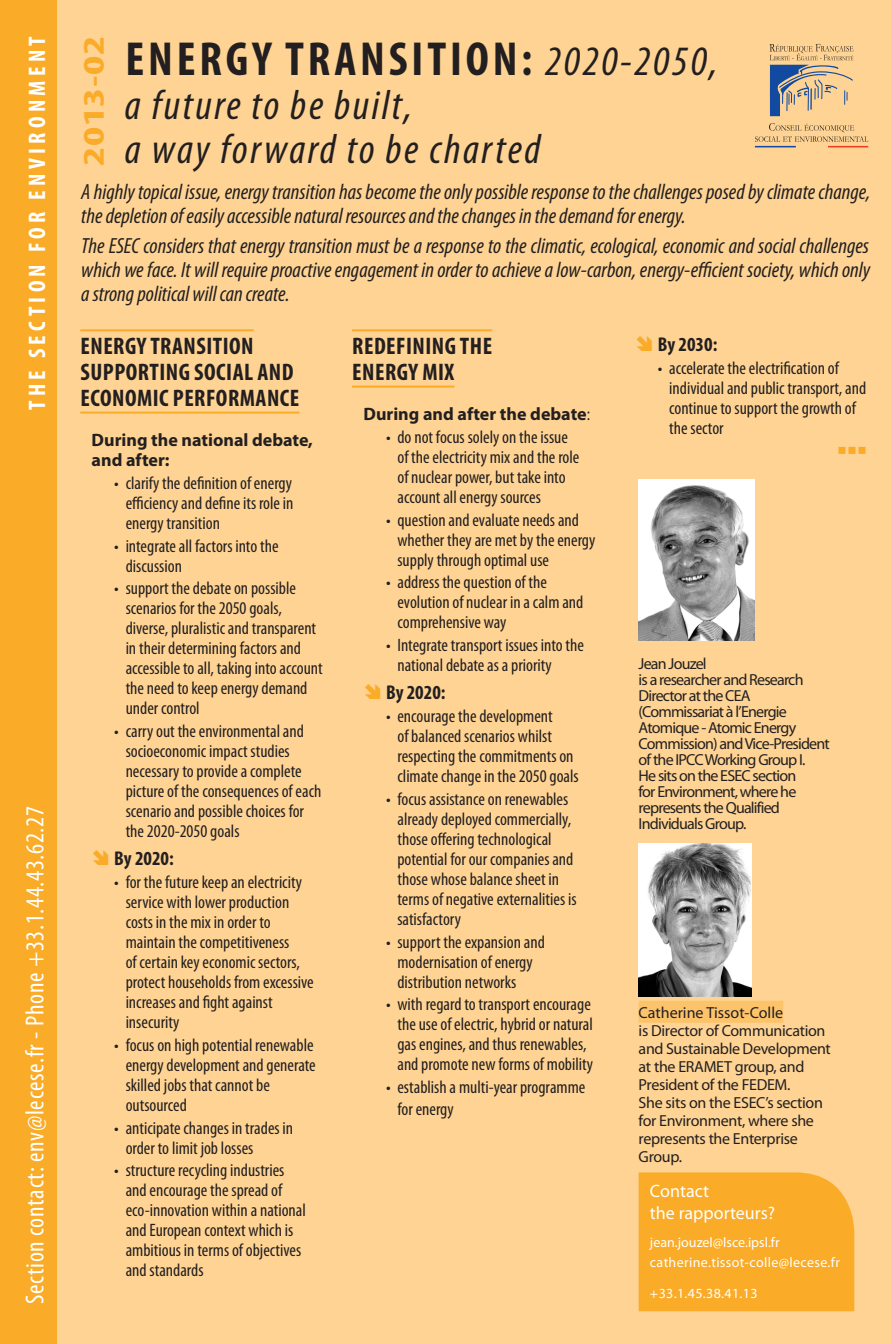
<style>
.page{position:relative;width:891px;height:1344px;background:#fff}
.page>*{position:absolute;margin:0;border:0;box-sizing:border-box;transform-origin:0 0}
.titre_avis{font:700 condensed 48px "Myriad Pro";letter-spacing:.08em;color:#231f20}
.titre_avis-2{font:italic condensed 42px "Myriad Pro";letter-spacing:.06em;color:#231f20}
.t1{font:700 condensed 30px "Myriad Pro";letter-spacing:.01em;color:#faab27;scale:1.5 1}
.contact_section_donn{font:condensed 26px "Myriad Pro";letter-spacing:.025em;color:#fff}
.proposition_gros_tit{font:700 condensed 24px/26px "Myriad Pro";letter-spacing:.02em;color:#231f20}
.denomination_section{font:700 condensed 24px "Myriad Pro";letter-spacing:.18em;color:#fff}
.chapô{font:italic condensed 22px/24px "Myriad Pro";color:#231f20}
.t2{font:700 condensed 20px "Myriad Pro";color:#231f20}
.t3{font:condensed 18px/20px "Myriad Pro";color:#231f20}
.proposition_alinéa{font:700 18px/20px "Myriad Pro";color:#231f20}
.t4{font:18px/21.6px "Myriad Pro";color:#fff}
.propositions_point{font:18px "Wingdings 2";color:#faab27}
.rapporteur{font:16px/16px "Myriad Pro";letter-spacing:-.05em;color:#231f20}
.rapporteur-2{font:16px/18px "Myriad Pro";letter-spacing:-.02em;color:#231f20}
.rapporteur-3{font:16px "Myriad Pro";color:#231f20}
.contact_rapporteur_d{font:14px/20px "Myriad Pro";letter-spacing:.025em;color:#fff}
.s1{font-weight:400;font-style:italic;font-size:42px}
.s2{font-weight:400;font-stretch:condensed}
</style>
<div class="page">
<div style="left:56px;top:0;width:834px;height:1344px;background:#fed393"></div>
<hr style="left:754px;top:146px;width:41px;height:1px;background:#114aa0">
<hr style="left:827px;top:146px;width:40px;height:1px;background:#ef3e22">
<svg style="left:769px;top:44px;width:84px;height:72px;background:#c4b092"></svg>
<svg style="left:754px;top:123px;width:113px;height:19px;background:#e6bf86"></svg>
<hr style="left:80px;top:329px;width:173px;height:2px;background:#faab27">
<hr style="left:80px;top:411px;width:219px;height:2px;background:#faab27">
<hr style="left:352px;top:329px;width:140px;height:2px;background:#faab27">
<hr style="left:352px;top:385px;width:102px;height:2px;background:#faab27">
<div style="left:0;top:0;width:56px;height:1344px;background:#faab27"></div>
<img style="left:638px;top:843px;width:113px;height:153px">
<div style="left:638px;top:1172px;width:215px;height:139px;background:#faab27"></div>
<div style="left:638px;top:1000px;width:144px;height:22px;background:#fdc36a"></div>
<img style="left:638px;top:479px;width:115px;height:161px">
<svg style="left:93px;top:849px;width:15px;height:16px"></svg>
<svg style="left:365px;top:683px;width:15px;height:16px"></svg>
<svg style="left:636px;top:336px;width:15px;height:15px"></svg>
<p class="denomination_section" style="left:22px;top:410px;width:375px;rotate:-90deg">THE SECTION FOR ENVIRONMENT</p>
<p class="contact_section_donn" style="left:19px;top:1304px;width:500px;rotate:-90deg">Section contact: env@lecese.fr - Phone +33.1.44.43.62.27</p>
<p class="t1" style="left:75px;top:166px;width:88px;rotate:-90deg">2013-02</p>
<p class="titre_avis" style="left:125px;top:29px;width:593px">ENERGY TRANSITION: <span class="s1">2020-2050,</span></p>
<p class="titre_avis-2" style="left:125px;top:80px;width:288px">a future to be built,</p>
<p class="titre_avis-2" style="left:125px;top:124px;width:417px">a way forward to be charted</p>
<p class="chapô" style="left:81px;top:180px;width:790px">A highly topical issue, energy transition has become the only possible response to the challenges posed by climate change, the depletion of easily accessible natural resources and the changes in the demand for energy.</p>
<p class="chapô" style="left:81px;top:233px;width:790px;text-align:justify">The ESEC considers that energy transition must be a response to the climatic, ecological, economic and social challenges which we face. It will require proactive engagement in order to achieve a low-carbon, energy-efficient society, which only a strong political will can create.</p>
<p class="proposition_gros_tit" style="left:80px;top:332px;width:220px">ENERGY TRANSITION<br>SUPPORTING SOCIAL AND<br>ECONOMIC PERFORMANCE</p>
<p class="proposition_alinéa" style="left:92px;top:430px;width:223px">During the national debate, and after:</p>
<p class="t3" style="left:126px;top:472px;width:169px;text-align:justify;text-indent:-11px">• clarify the definition of energy efficiency and define its role in energy transition</p>
<p class="t3" style="left:126px;top:535px;width:154px;text-indent:-11px">• integrate all factors into the discussion</p>
<p class="t3" style="left:126px;top:578px;width:198px;text-indent:-11px">• support the debate on possible scenarios for the 2050 goals, diverse, pluralistic and transparent in their determining factors and accessible to all, taking into account the need to keep energy demand under control</p>
<p class="t3" style="left:126px;top:721px;width:197px;text-indent:-11px">• carry out the environmental and socioeconomic impact studies necessary to provide a complete picture of the consequences of each scenario and possible choices for the 2020-2050 goals</p>
<p class="t2" style="left:114px;top:846px;width:61px">By 2020:</p>
<p class="t3" style="left:126px;top:871px;width:189px;text-indent:-11px">• for the future keep an electricity service with lower production costs in the mix in order to maintain the competitiveness<br>of certain key economic sectors, protect households from excessive increases and fight against insecurity</p>
<p class="t3" style="left:126px;top:1034px;width:191px;text-indent:-11px">• focus on high potential renewable energy development and generate skilled jobs that cannot be outsourced</p>
<p class="t3" style="left:126px;top:1117px;width:169px;text-indent:-11px">• anticipate changes in trades in order to limit job losses</p>
<p class="t3" style="left:126px;top:1160px;width:182px;text-indent:-11px">• structure recycling industries and encourage the spread of eco-innovation within a national and European context which is ambitious in terms of objectives and standards</p>
<p class="proposition_gros_tit" style="left:352px;top:332px;width:141px">REDEFINING THE<br>ENERGY MIX</p>
<p class="proposition_alinéa" style="left:363px;top:404px;width:228px">During and after the debate<span class="s2">:</span></p>
<p class="t3" style="left:397px;top:426px;width:183px;text-indent:-11px">• do not focus solely on the issue of the electricity mix and the role of nuclear power, but take into account all energy sources</p>
<p class="t3" style="left:397px;top:509px;width:199px;text-indent:-11px">• question and evaluate needs and whether they are met by the energy supply through optimal use</p>
<p class="t3" style="left:397px;top:572px;width:187px;text-indent:-11px">• address the question of the evolution of nuclear in a calm and comprehensive way</p>
<p class="t3" style="left:397px;top:635px;width:188px;text-indent:-11px">• Integrate transport issues into the national debate as a priority</p>
<p class="t2" style="left:386px;top:680px;width:61px">By 2020:</p>
<p class="t3" style="left:397px;top:705px;width:183px;text-indent:-11px">• encourage the development<br>of balanced scenarios whilst respecting the commitments on climate change in the 2050 goals</p>
<p class="t3" style="left:397px;top:788px;width:180px;text-indent:-11px">• focus assistance on renewables already deployed commercially, those offering technological potential for our companies and those whose balance sheet in terms of negative externalities is satisfactory</p>
<p class="t3" style="left:397px;top:931px;width:149px;text-indent:-11px">• support the expansion and modernisation of energy distribution networks</p>
<p class="t3" style="left:397px;top:994px;width:197px;text-indent:-11px">• with regard to transport encourage the use of electric, hybrid or natural gas engines, and thus renewables, and promote new forms of mobility</p>
<p class="t3" style="left:397px;top:1076px;width:189px;line-height:22px;text-indent:-11px">• establish a multi-year programme for energy</p>
<p class="t2" style="left:657px;top:332px;width:61px">By 2030:</p>
<p class="t3" style="left:669px;top:358px;width:198px;text-indent:-11px">• accelerate the electrification of individual and public transport, and continue to support the growth of the sector</p>
<p class="propositions_point" style="left:836px;top:441px;width:31px">○○○</p>
<p class="rapporteur" style="left:638px;top:656px;width:69px">Jean Jouzel</p>
<p class="rapporteur" style="left:638px;top:672px;width:193px">is a researcher and Research<br>Director at the CEA (Commissariat à l’Energie<br>Atomique - Atomic Energy<br>Commission) and Vice-President of the IPCC Working Group I.</p>
<p class="rapporteur" style="left:638px;top:768px;width:159px">He sits on the ESEC section for Environment, where he represents the Qualified<br>Individuals Group.</p>
<p class="rapporteur-3" style="left:638px;top:1003px;width:146px">Catherine Tissot-Colle</p>
<p class="rapporteur-2" style="left:638px;top:1021px;width:194px">is Director of Communication and Sustainable Development at the ERAMET group, and<br>President of the FEDEM.</p>
<p class="rapporteur-2" style="left:638px;top:1093px;width:186px">She sits on the ESEC’s section for Environment, where she represents the Enterprise<br>Group.</p>
<p class="t4" style="left:649px;top:1180px;width:127px">Contact<br>the rapporteurs?</p>
<p class="contact_rapporteur_d" style="left:649px;top:1232px;width:191px">jean.jouzel@lsce.ipsl.fr catherine.tissot-colle@lecese.fr</p>
<p class="contact_rapporteur_d" style="left:649px;top:1284px;width:109px">+33.1.45.38.41.13</p>
</div>
